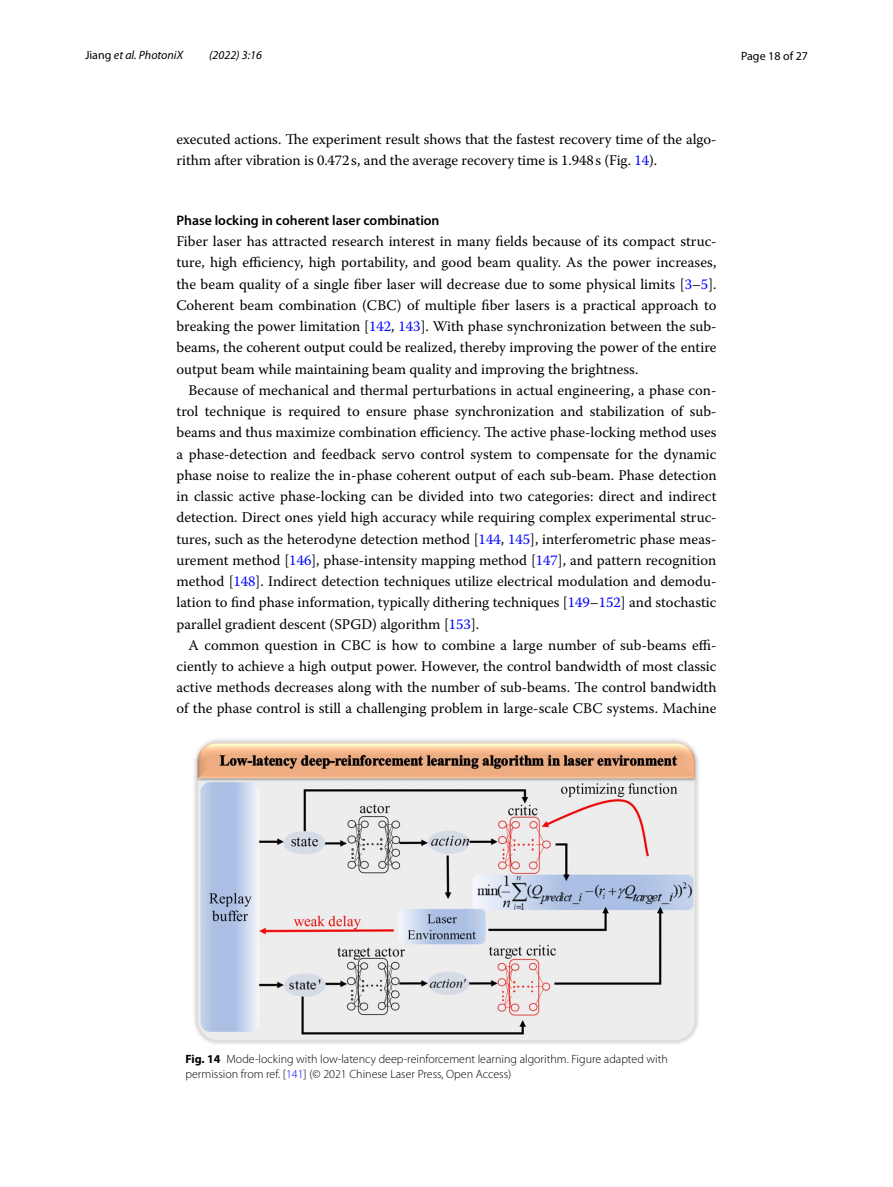
<style>
.page{position:relative;width:893px;height:1187px;background:#fff}
.page>*{position:absolute;margin:0;border:0;box-sizing:border-box;transform-origin:0 0}
.t1{font:14.7px/21.1px "Warnock Pro";color:#000;text-align:justify}
.t2{font:600 13.8px "Myriad Pro";color:#000}
.t3{font:300 12px/15px "Myriad Pro";color:#000}
.t4{font:italic 12px "Myriad Pro";color:#000}
.t5{font:12px "Myriad Pro";color:#000}
.s1{font-style:normal}
.s2{color:#00f}
.s3{font-weight:700}
</style>
<div class="page">
<img style="left:194px;top:739px;width:505px;height:305px">
<p class="t4" style="left:85px;top:48px;width:99px"><span class="s1">Jiang</span> et al. PhotoniX</p>
<p class="t4" style="left:209px;top:48px;width:54px">(2022) 3:16</p>
<p class="t5" style="left:741px;top:48px;width:68px">Page 18 of 27</p>
<p class="t1" style="left:176px;top:128px;width:542px">executed actions. The experiment result shows that the fastest recovery time of the algo&shy;rithm after vibration is 0.472s, and the average recovery time is 1.948s (Fig. <span class="s2">14</span>).</p>
<p class="t2" style="left:176px;top:211px;width:265px">Phase locking in coherent laser combination</p>
<p class="t1" style="left:176px;top:230px;width:542px">Fiber laser has attracted research interest in many fields because of its compact struc&shy;ture, high efficiency, high portability, and good beam quality. As the power increases, the beam quality of a single fiber laser will decrease due to some physical limits [<span class="s2">3</span>–<span class="s2">5</span>].<br>Coherent beam combination (CBC) of multiple fiber lasers is a practical approach to breaking the power limitation [<span class="s2">142</span>, <span class="s2">143</span>]. With phase synchronization between the sub&shy;beams, the coherent output could be realized, thereby improving the power of the entire output beam while maintaining beam quality and improving the brightness.</p>
<p class="t1" style="left:176px;top:379px;width:542px;text-indent:12px">Because of mechanical and thermal perturbations in actual engineering, a phase con&shy;trol technique is required to ensure phase synchronization and stabilization of sub&shy;beams and thus maximize combination efficiency. The active phase-locking method uses a phase-detection and feedback servo control system to compensate for the dynamic phase noise to realize the in-phase coherent output of each sub-beam. Phase detection in classic active phase-locking can be divided into two categories: direct and indirect detection. Direct ones yield high accuracy while requiring complex experimental struc&shy;tures, such as the heterodyne detection method [<span class="s2">144</span>, <span class="s2">145</span>], interferometric phase meas&shy;urement method [<span class="s2">146</span>], phase-intensity mapping method [<span class="s2">147</span>], and pattern recognition method [<span class="s2">148</span>]. Indirect detection techniques utilize electrical modulation and demodu&shy;lation to find phase information, typically dithering techniques [<span class="s2">149</span>–<span class="s2">152</span>] and stochastic parallel gradient descent (SPGD) algorithm [<span class="s2">153</span>].</p>
<p class="t1" style="left:176px;top:634px;width:542px;text-indent:12px">A common question in CBC is how to combine a large number of sub-beams effi&shy;ciently to achieve a high output power. However, the control bandwidth of most classic active methods decreases along with the number of sub-beams. The control bandwidth of the phase control is still a challenging problem in large-scale CBC systems. Machine</p>
<p class="t3" style="left:185px;top:1051px;width:484px"><span class="s3">Fig. 14</span> Mode-locking with low-latency deep-reinforcement learning algorithm. Figure adapted with permission from ref. [<span class="s2">141</span>] (© 2021 Chinese Laser Press, Open Access)</p>
</div>
